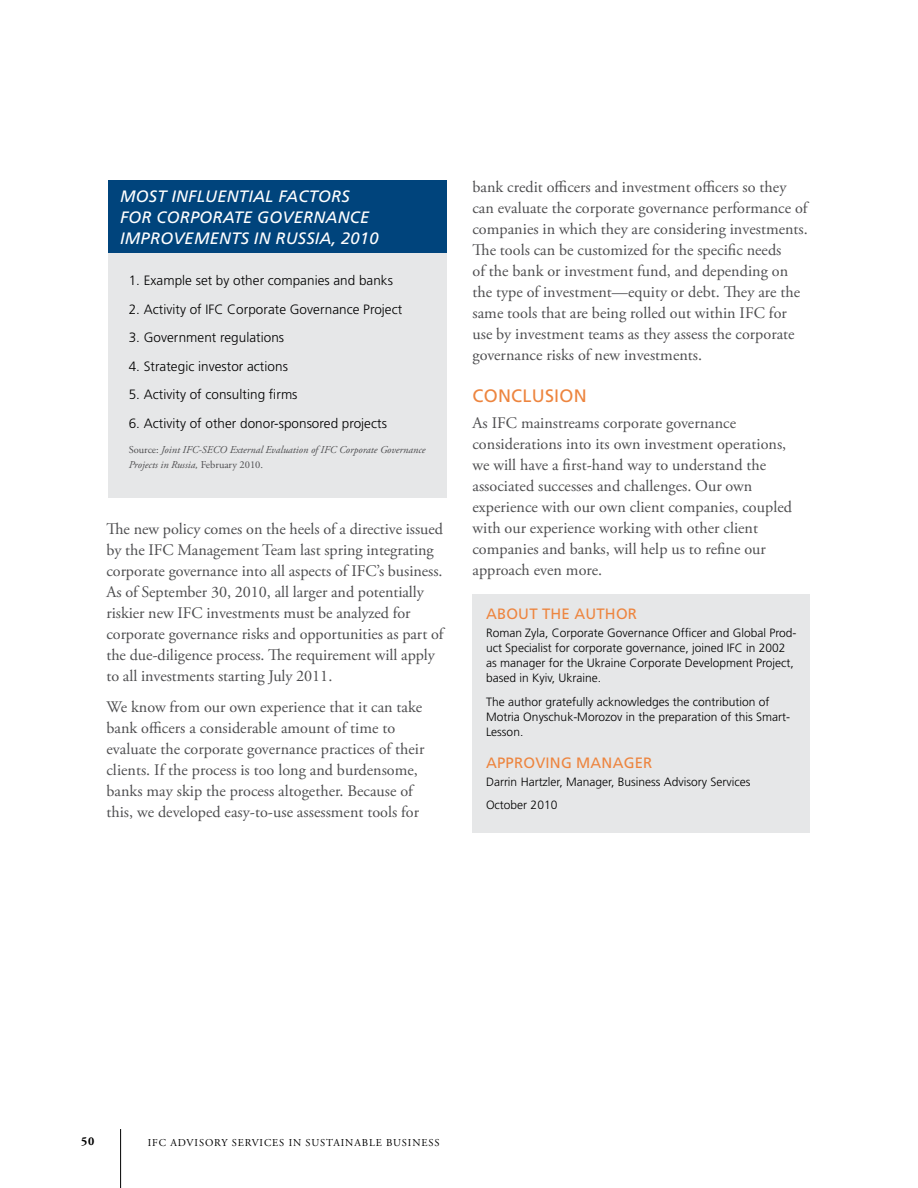
<style>
.page{position:relative;width:918px;height:1188px;background:#fff}
.page>*{position:absolute;margin:0;border:0;box-sizing:border-box;transform-origin:0 0}
.t1{font:18px "Frutiger";color:#ed853f}
.t2{font:italic 16.5px/21px "Frutiger";letter-spacing:.015em;color:#fff}
.t3{font:16.2px/21px "Adobe Garamond Pro";color:#4d4d4f}
.t4{font:15px "Frutiger";letter-spacing:.015em;color:#ed853f}
.t5{font:300 13.5px "Frutiger";letter-spacing:.005em;color:#000}
.t6{font:300 12px/15px "Frutiger";color:#000}
.t7{font:700 12px "Adobe Garamond Pro";color:#000}
.t8{font:italic 10.5px/15px "Adobe Garamond Pro";color:#4d4d4f}
.t9{font:10.5px "Adobe Garamond Pro";letter-spacing:.27em;color:#000}
.s1{font-style:normal}
</style>
<div class="page">
<hr style="left:120px;top:1129px;width:1px;height:59px;background:#000">
<div style="left:472px;top:594px;width:338px;height:239px;background:#e6e7e8"></div>
<div style="left:108px;top:180px;width:339px;height:318px;background:#e6e7e8"></div>
<div style="left:108px;top:180px;width:338px;height:73px;background:#00447c"></div>
<p class="t2" style="left:120px;top:185px;width:260px">MOST INFLUENTIAL FACTORS<br>FOR CORPORATE GOVERNANCE<br>IMPROVEMENTS IN RUSSIA, 2010</p>
<p class="t5" style="left:129px;top:273px;width:266px">1. Example set by other companies and banks</p>
<p class="t5" style="left:129px;top:301px;width:275px">2. Activity of IFC Corporate Governance Project</p>
<p class="t5" style="left:129px;top:330px;width:157px">3. Government regulations</p>
<p class="t5" style="left:129px;top:358px;width:161px">4. Strategic investor actions</p>
<p class="t5" style="left:129px;top:387px;width:170px">5. Activity of consulting firms</p>
<p class="t5" style="left:129px;top:415px;width:260px">6. Activity of other donor-sponsored projects</p>
<p class="t8" style="left:129px;top:443px;width:298px"><span class="s1">Source:</span> Joint IFC-SECO External Evaluation of IFC Corporate Governance<br>Projects in Russia, <span class="s1">February 2010.</span></p>
<p class="t3" style="left:107px;top:519px;width:339px">The new policy comes on the heels of a directive issued by the IFC Management Team last spring integrating corporate governance into all aspects of IFC’s business.<br>As of September 30, 2010, all larger and potentially riskier new IFC investments must be analyzed for corporate governance risks and opportunities as part of the due-diligence process. The requirement will apply to all investments starting July 2011.</p>
<p class="t3" style="left:107px;top:697px;width:319px">We know from our own experience that it can take bank officers a considerable amount of time to evaluate the corporate governance practices of their clients. If the process is too long and burdensome, banks may skip the process altogether. Because of this, we developed easy-to-use assessment tools for</p>
<p class="t3" style="left:472px;top:177px;width:337px">bank credit officers and investment officers so they can evaluate the corporate governance performance of companies in which they are considering investments.<br>The tools can be customized for the specific needs<br>of the bank or investment fund, and depending on the type of investment—equity or debt. They are the same tools that are being rolled out within IFC for use by investment teams as they assess the corporate governance risks of new investments.</p>
<p class="t1" style="left:472px;top:385px;width:24px">CONCLUSION</p>
<p class="t3" style="left:472px;top:413px;width:321px">As IFC mainstreams corporate governance considerations into its own investment operations, we will have a first-hand way to understand the associated successes and challenges. Our own experience with our own client companies, coupled with our experience working with other client companies and banks, will help us to refine our approach even more.</p>
<p class="t4" style="left:486px;top:605px;width:22px">ABOUT</p>
<p class="t4" style="left:542px;top:605px;width:97px">THE AUTHOR</p>
<p class="t6" style="left:486px;top:626px;width:312px">Roman Zyla, Corporate Governance Officer and Global Prod&shy;uct Specialist for corporate governance, joined IFC in 2002 as manager for the U kraine Corporate Development Project, based in Kyiv, U kraine.</p>
<p class="t6" style="left:486px;top:694px;width:306px">The author gratefully acknowledges the contribution of<br>Motria Onyschuk-Morozov in the preparation of this Smart-<br>Lesson.</p>
<p class="t4" style="left:486px;top:754px;width:48px">APPROVIN</p>
<p class="t4" style="left:561px;top:754px;width:28px">G MANA</p>
<p class="t4" style="left:624px;top:754px;width:30px">GER</p>
<p class="t6" style="left:486px;top:770px;width:266px;line-height:23.2px">Darrin Hartzler, Manager, Business Advisory Services<br>October 2010</p>
<p class="t7" style="left:81px;top:1135px;width:15px">50</p>
<p class="t9" style="left:148px;top:1136px;width:54px">IFC Adviso</p>
<p class="t9" style="left:214px;top:1136px;width:53px">ry Services</p>
<p class="t9" style="left:289px;top:1136px;width:53px">in Sustainable</p>
<p class="t9" style="left:386px;top:1136px;width:15px">Business</p>
</div>
